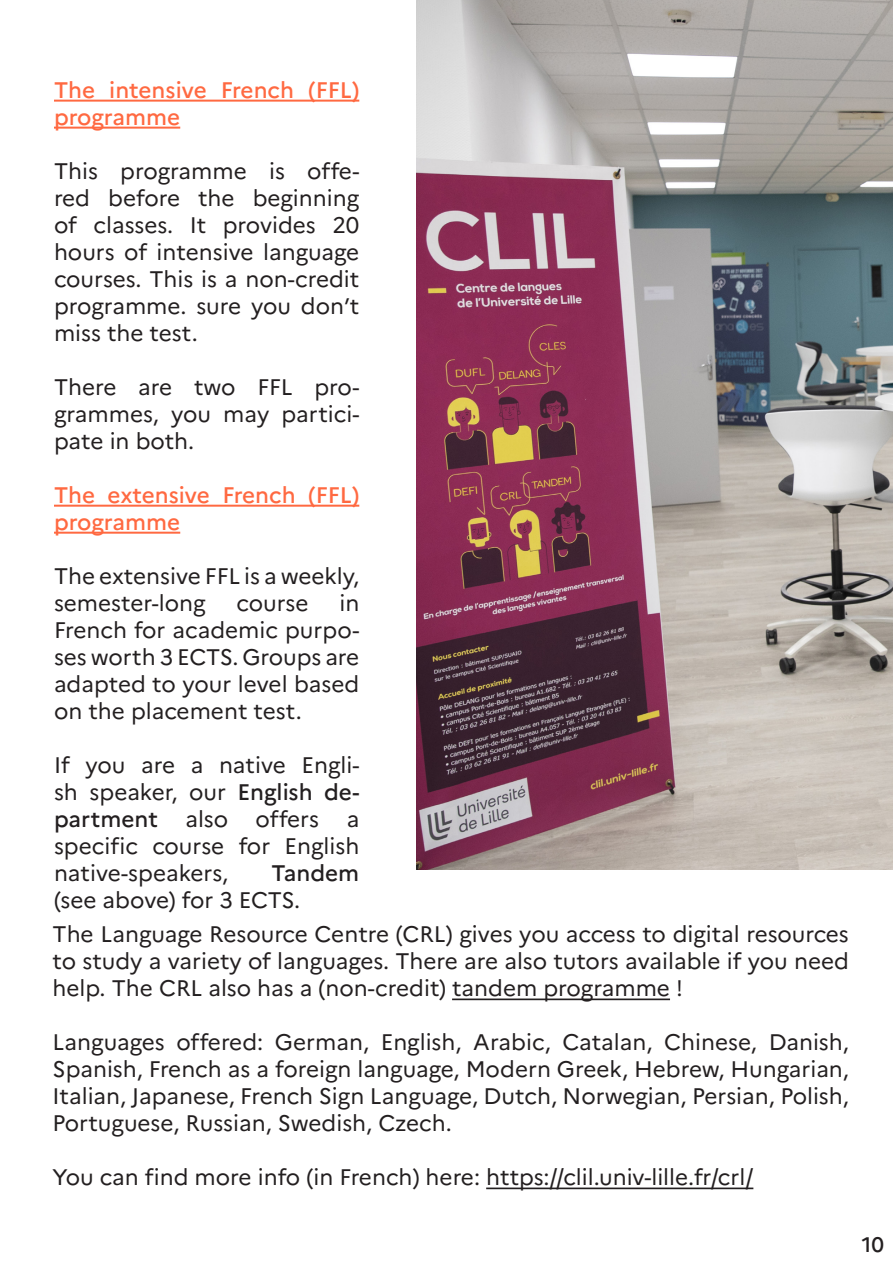
<style>
.page{position:relative;width:893px;height:1263px;background:#fff}
.page>*{position:absolute;margin:0;border:0;box-sizing:border-box;transform-origin:0 0}
.t1{font:22.5px/27px "Marianne";color:#231f20;text-align:justify}
.t2{font:500 22.5px/27px "Marianne";color:#ff6941}
.t3{font:500 21px "Marianne";color:#231f20}
.s1{font-weight:500}
</style>
<div class="page">
<img style="left:417px;top:0;width:476px;height:870px">
<hr style="left:54px;top:100px;width:305px;height:2px;background:#ff6941">
<hr style="left:54px;top:127px;width:126px;height:2px;background:#ff6941">
<hr style="left:54px;top:505px;width:305px;height:2px;background:#ff6941">
<hr style="left:54px;top:532px;width:126px;height:2px;background:#ff6941">
<hr style="left:452px;top:998px;width:218px;height:2px;background:#231f20">
<hr style="left:486px;top:1187px;width:267px;height:2px;background:#231f20">
<p class="t2" style="left:54px;top:74px;width:307px">The intensive French (FFL) programme</p>
<p class="t1" style="left:54px;top:155px;width:307px">This programme is offe&shy;red before the beginning of classes. It provides 20 hours of intensive language courses. This is a non-credit programme. sure you don’t miss the test.</p>
<p class="t1" style="left:54px;top:371px;width:307px">There are two FFL pro&shy;grammes, you may partici&shy;pate in both.</p>
<p class="t2" style="left:54px;top:479px;width:307px">The extensive French (FFL) programme</p>
<p class="t1" style="left:54px;top:560px;width:307px">The extensive FFL is a weekly, semester-long</p>
<p class="t1" style="left:54px;top:587px;width:307px;text-indent:285px">in French for academic purpo&shy;ses worth 3 ECTS. Groups are adapted to your level based on the placement test.</p>
<p class="t1" style="left:54px;top:749px;width:307px">If you are a native Engli&shy;sh speaker, our <span class="s1">English de&shy;partment</span> also offers a specific course for English native-speakers,</p>
<p class="t1" style="left:237px;top:587px;width:73px">course</p>
<p class="t1" style="left:54px;top:857px;width:307px;text-indent:217px"><span class="s1">Tandem </span>(see above) for 3 ECTS.</p>
<p class="t1" style="left:53px;top:919px;width:798px">The Language Resource Centre (CRL) gives you access to digital resources to study a variety of languages. There are also tutors available if you need help. The CRL also has a (non-credit) tandem programme !</p>
<p class="t1" style="left:53px;top:1027px;width:798px">Languages offered: German, English, Arabic, Catalan, Chinese, Danish, Spanish, French as a foreign language, Modern Greek, Hebrew, Hungarian, Italian, Japanese, French Sign Language, Dutch, Norwegian, Persian, Polish, Portuguese, Russian, Swedish, Czech.</p>
<p class="t1" style="left:53px;top:1162px;width:702px">You can find more info (in French) here: https://clil.univ-lille.fr/crl/</p>
<p class="t3" style="left:862px;top:1228px;width:24px">10</p>
</div>
